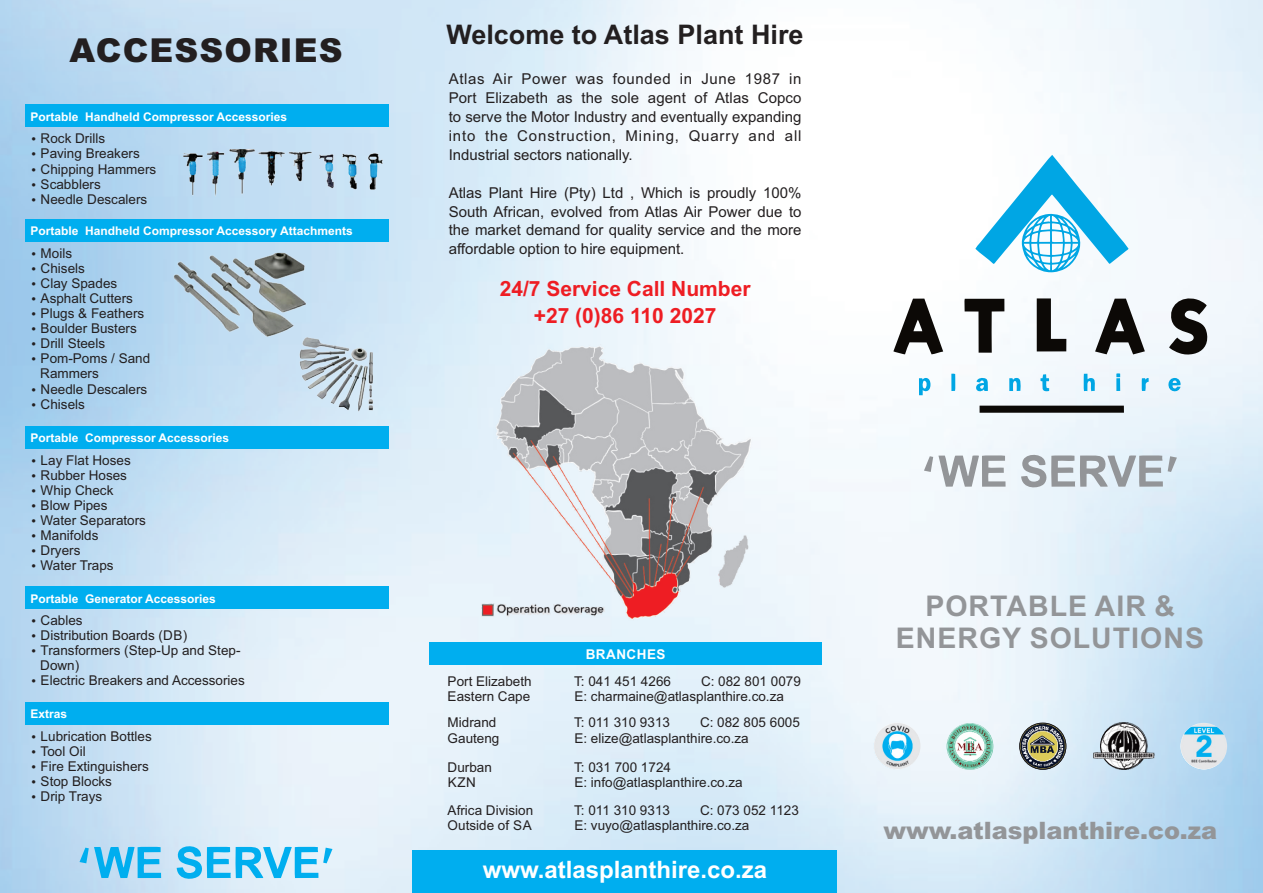
<style>
.page{position:relative;width:1263px;height:893px;background:#fff}
.page>*{position:absolute;margin:0;border:0;box-sizing:border-box;transform-origin:0 0}
.t1{font:900 33px "Arial";letter-spacing:.035em;color:#231f20}
.t2{font:700 28.5px/31.8px "Arial";letter-spacing:.035em;color:#939598;text-align:center}
.t3{font:700 27px "Arial";color:#231f20}
.t4{font:900 24px "Arial";color:#939598}
.t5{font:700 24px "Arial";color:#fff}
.t6{font:700 21px/26.5px "Arial";color:#ee1d23;text-align:center}
.t7{font:15px/18.9px "Arial";color:#231f20;text-align:justify}
.t8{font:13.5px/15.1px "Arial";color:#231f20}
.t9{font:700 13.5px "Arial";letter-spacing:.035em;color:#fff}
.t10{font:700 12px "Arial";color:#fff}
</style>
<div class="page">
<img style="left:0;top:0;width:1263px;height:893px">
<svg style="left:893px;top:299px;width:50px;height:55px"></svg>
<svg style="left:964px;top:299px;width:40px;height:54px"></svg>
<div style="left:979px;top:406px;width:145px;height:7px;background:#0c0906"></div>
<svg style="left:919px;top:377px;width:12px;height:18px"></svg>
<svg style="left:975px;top:377px;width:13px;height:16px"></svg>
<svg style="left:951px;top:374px;width:4px;height:17px"></svg>
<svg style="left:924px;top:455px;width:81px;height:32px"></svg>
<svg style="left:1019px;top:723px;width:47px;height:47px"></svg>
<img style="left:1020px;top:723px;width:46px;height:46px;border-radius:50%">
<div style="left:1019px;top:723px;width:47px;height:47px;border:1px solid #231f20;border-radius:50%"></div>
<img style="left:947px;top:723px;width:46px;height:47px;border-radius:50%">
<img style="left:1092px;top:723px;width:62px;height:46px">
<div style="left:25px;top:104px;width:363px;height:23px;background:#00aeef"></div>
<div style="left:25px;top:219px;width:363px;height:22px;background:#00aeef"></div>
<div style="left:25px;top:426px;width:363px;height:22px;background:#00aeef"></div>
<div style="left:25px;top:586px;width:363px;height:23px;background:#00aeef"></div>
<div style="left:25px;top:702px;width:363px;height:22px;background:#00aeef"></div>
<img style="left:171px;top:253px;width:138px;height:87px">
<img style="left:298px;top:337px;width:78px;height:74px">
<img style="left:320px;top:154px;width:62px;height:35px">
<img style="left:183px;top:150px;width:128px;height:47px">
<svg style="left:80px;top:847px;width:81px;height:31px;background:#65c6f0"></svg>
<svg style="left:177px;top:843px;width:155px;height:38px;background:#84d3f4"></svg>
<img style="left:481px;top:344px;width:271px;height:277px">
<div style="left:429px;top:642px;width:392px;height:23px;background:#00aeef"></div>
<div style="left:413px;top:851px;width:424px;height:42px;background:#00aeef"></div>
<img style="left:874px;top:723px;width:46px;height:46px;border-radius:50%">
<img style="left:1180px;top:723px;width:47px;height:47px;border-radius:50%">
<svg style="left:1095px;top:299px;width:50px;height:55px"></svg>
<svg style="left:1168px;top:295px;width:40px;height:60px"></svg>
<svg style="left:1037px;top:298px;width:29px;height:53px"></svg>
<svg style="left:975px;top:155px;width:153px;height:118px"></svg>
<svg style="left:1083px;top:374px;width:12px;height:17px"></svg>
<svg style="left:1167px;top:378px;width:14px;height:16px"></svg>
<svg style="left:1009px;top:378px;width:13px;height:13px"></svg>
<svg style="left:1040px;top:374px;width:9px;height:17px"></svg>
<svg style="left:1141px;top:378px;width:8px;height:13px"></svg>
<svg style="left:1116px;top:378px;width:4px;height:13px"></svg>
<svg style="left:1116px;top:373px;width:4px;height:4px"></svg>
<svg style="left:1021px;top:452px;width:156px;height:38px;background:#c4ccd2"></svg>
<h1 class="t1" style="left:70px;top:38px;width:275px">ACCESSORIES</h1>
<p class="t10" style="left:30px;top:112px;width:258px">Portable Handheld Compressor Accessories</p>
<p class="t8" style="left:31px;top:132px;width:76px">• Rock Drills</p>
<p class="t8" style="left:31px;top:147px;width:110px">• Paving Breakers</p>
<p class="t8" style="left:31px;top:162px;width:127px">• Chipping Hammers</p>
<p class="t8" style="left:31px;top:178px;width:71px">• Scabblers</p>
<p class="t8" style="left:31px;top:193px;width:118px">• Needle Descalers</p>
<p class="t10" style="left:30px;top:226px;width:324px">Portable Handheld Compressor Accessory Attachments</p>
<p class="t8" style="left:31px;top:247px;width:43px">• Moils</p>
<p class="t8" style="left:31px;top:262px;width:55px">• Chisels</p>
<p class="t8" style="left:31px;top:277px;width:88px">• Clay Spades</p>
<p class="t8" style="left:31px;top:292px;width:103px">• Asphalt Cutters</p>
<p class="t8" style="left:31px;top:307px;width:115px">• Plugs &amp; Feathers</p>
<p class="t8" style="left:31px;top:322px;width:107px">• Boulder Busters</p>
<p class="t8" style="left:31px;top:337px;width:76px">• Drill Steels</p>
<p class="t8" style="left:40px;top:352px;width:112px;text-indent:-9px">• Pom-Poms / Sand<br>Rammers</p>
<p class="t8" style="left:31px;top:382px;width:118px">• Needle Descalers</p>
<p class="t8" style="left:31px;top:398px;width:55px">• Chisels</p>
<p class="t10" style="left:30px;top:434px;width:200px">Portable Compressor Accessories</p>
<p class="t8" style="left:31px;top:454px;width:101px">• Lay Flat Hoses</p>
<p class="t8" style="left:31px;top:469px;width:97px">• Rubber Hoses</p>
<p class="t8" style="left:31px;top:484px;width:84px">• Whip Check</p>
<p class="t8" style="left:31px;top:499px;width:78px">• Blow Pipes</p>
<p class="t8" style="left:31px;top:514px;width:116px">• Water Separators</p>
<p class="t8" style="left:31px;top:529px;width:69px">• Manifolds</p>
<p class="t8" style="left:31px;top:544px;width:51px">• Dryers</p>
<p class="t8" style="left:31px;top:559px;width:84px">• Water Traps</p>
<p class="t10" style="left:30px;top:594px;width:187px">Portable Generator Accessories</p>
<p class="t8" style="left:31px;top:614px;width:53px">• Cables</p>
<p class="t8" style="left:31px;top:629px;width:158px">• Distribution Boards (DB)</p>
<p class="t8" style="left:40px;top:644px;width:202px;text-indent:-9px">• Transformers (Step-Up and Step-<br>Down)</p>
<p class="t8" style="left:31px;top:674px;width:215px">• Electric Breakers and Accessories</p>
<p class="t10" style="left:30px;top:710px;width:38px">Extras</p>
<p class="t8" style="left:31px;top:729px;width:122px">• Lubrication Bottles</p>
<p class="t8" style="left:31px;top:744px;width:56px">• Tool Oil</p>
<p class="t8" style="left:31px;top:760px;width:119px">• Fire Extinguishers</p>
<p class="t8" style="left:31px;top:775px;width:82px">• Stop Blocks</p>
<p class="t8" style="left:31px;top:790px;width:73px">• Drip Trays</p>
<h3 class="t3" style="left:446px;top:24px;width:359px">Welcome to Atlas Plant Hire</h3>
<p class="t7" style="left:449px;top:71px;width:354px">Atlas Air Power was founded in June 1987 in Port Elizabeth as the sole agent of Atlas Copco to serve the Motor Industry and eventually expanding into the Construction, Mining, Quarry and all Industrial sectors nationally.</p>
<p class="t7" style="left:449px;top:184px;width:354px">Atlas Plant Hire (Pty) Ltd , Which is proudly 100% South African, evolved from Atlas Air Power due to the market demand for quality service and the more affordable option to hire equipment.</p>
<h3 class="t6" style="left:500px;top:278px;width:252px">24/7 Service Call Number +27 (0)86 110 2027</h3>
<p class="t9" style="left:586px;top:649px;width:81px">BRANCHES</p>
<p class="t8" style="left:448px;top:675px;width:86px">Port Elizabeth</p>
<p class="t8" style="left:574px;top:675px;width:98px">T: 041 451 4266</p>
<p class="t8" style="left:701px;top:675px;width:101px">C: 082 801 0079</p>
<p class="t8" style="left:448px;top:690px;width:84px">Eastern Cape</p>
<p class="t8" style="left:574px;top:690px;width:211px">E: charmaine@atlasplanthire.co.za</p>
<p class="t8" style="left:448px;top:716px;width:50px">Midrand</p>
<p class="t8" style="left:574px;top:716px;width:97px">T: 011 310 9313</p>
<p class="t8" style="left:700px;top:716px;width:101px">C: 082 805 6005</p>
<p class="t8" style="left:448px;top:731px;width:53px">Gauteng</p>
<p class="t8" style="left:574px;top:731px;width:176px">E: elize@atlasplanthire.co.za</p>
<p class="t8" style="left:448px;top:761px;width:46px">Durban</p>
<p class="t8" style="left:574px;top:761px;width:98px">T: 031 700 1724</p>
<p class="t8" style="left:448px;top:776px;width:29px">KZN</p>
<p class="t8" style="left:574px;top:776px;width:170px">E: info@atlasplanthire.co.za</p>
<p class="t8" style="left:448px;top:804px;width:87px">Africa Division</p>
<p class="t8" style="left:574px;top:804px;width:97px">T: 011 310 9313</p>
<p class="t8" style="left:700px;top:804px;width:100px">C: 073 052 1123</p>
<p class="t8" style="left:448px;top:819px;width:86px">Outside of SA</p>
<p class="t8" style="left:574px;top:819px;width:177px">E: vuyo@atlasplanthire.co.za</p>
<h3 class="t5" style="left:483px;top:860px;width:286px">www.atlasplanthire.co.za</h3>
<h2 class="t2" style="left:896px;top:593px;width:310px">PORTABLE AIR &amp;<br>ENERGY SOLUTIONS</h2>
<h3 class="t4" style="left:883px;top:822px;width:335px">www.atlasplanthire.co.za</h3>
</div>
